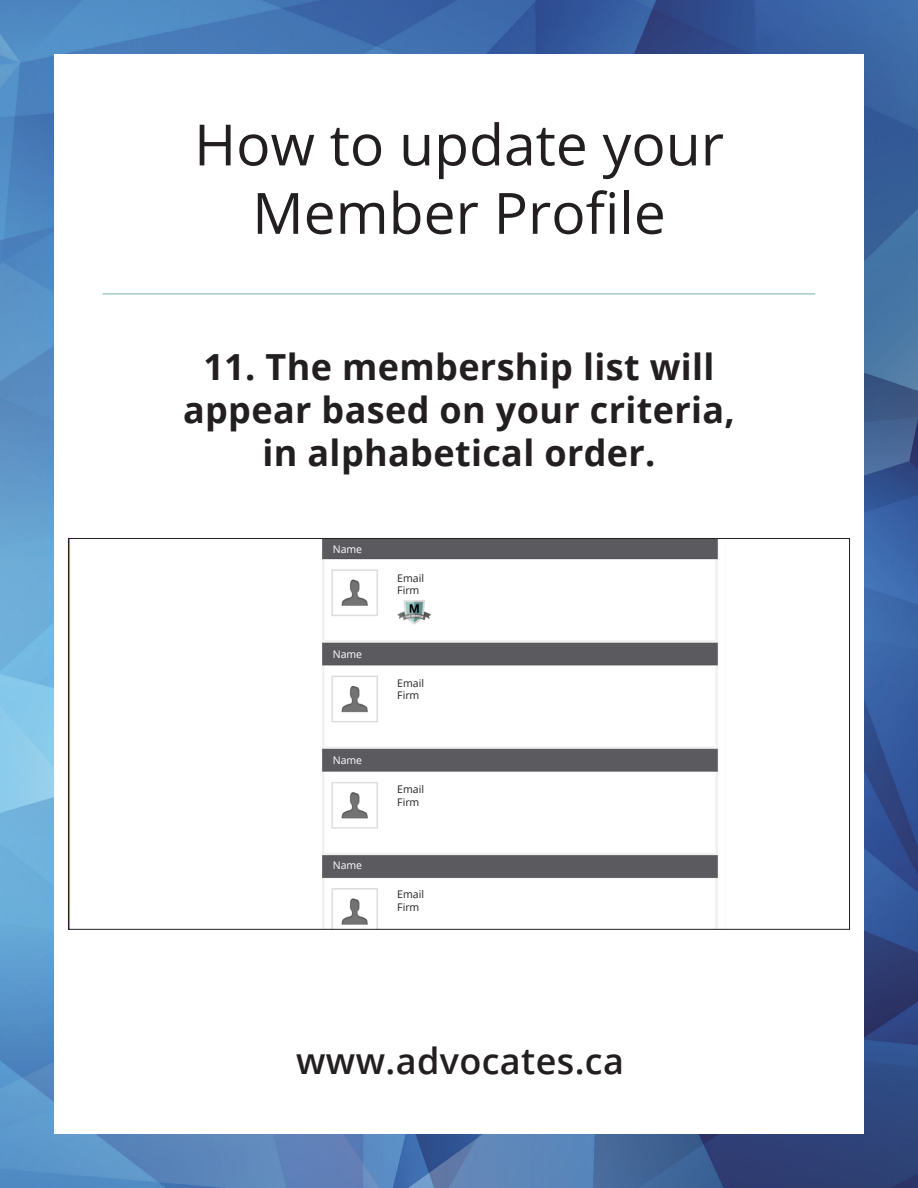
<style>
.page{position:relative;width:918px;height:1188px;background:#fff}
.page>*{position:absolute;margin:0;border:0;box-sizing:border-box;transform-origin:0 0}
.t1{font:57px "Open Sans";color:#231f20}
.t2{font:700 36px "Open Sans";letter-spacing:.01em;color:#231f20}
.t3{font:600 36px "Open Sans";letter-spacing:.01em;color:#231f20}
.t4{font:10.5px "Open Sans";color:#231f20}
.t5{font:10.5px "Open Sans";color:#fff}
</style>
<div class="page">
<img style="left:0;top:0;width:918px;height:1188px">
<div style="left:54px;top:54px;width:810px;height:1080px;background:#fff"></div>
<hr style="left:103px;top:293px;width:712px;height:2px;background:#a1cac8">
<img style="left:322px;top:540px;width:396px;height:388px">
<div style="left:324px;top:543px;width:98px;height:13px;background:#5b5a5f"></div>
<div style="left:324px;top:648px;width:98px;height:13px;background:#5b5a5f"></div>
<div style="left:324px;top:755px;width:98px;height:12px;background:#5b5a5f"></div>
<div style="left:324px;top:860px;width:98px;height:13px;background:#5b5a5f"></div>
<div style="left:391px;top:569px;width:218px;height:29px;background:#fff"></div>
<div style="left:391px;top:674px;width:218px;height:29px;background:#fff"></div>
<div style="left:391px;top:781px;width:218px;height:29px;background:#fff"></div>
<div style="left:391px;top:886px;width:218px;height:29px;background:#fff"></div>
<p class="t1" style="left:194px;top:106px;width:531px">How to update your</p>
<p class="t1" style="left:252px;top:174px;width:415px">Member Profile</p>
<p class="t2" style="left:203px;top:342px;width:513px">11. The membership list will</p>
<p class="t2" style="left:183px;top:385px;width:553px">appear based on your criteria,</p>
<p class="t2" style="left:262px;top:428px;width:395px">in alphabetical order.</p>
<p class="t5" style="left:333px;top:541px;width:31px">Name</p>
<p class="t5" style="left:333px;top:647px;width:31px">Name</p>
<p class="t5" style="left:333px;top:753px;width:31px">Name</p>
<p class="t5" style="left:333px;top:858px;width:31px">Name</p>
<p class="t4" style="left:397px;top:571px;width:28px">Email</p>
<p class="t4" style="left:397px;top:583px;width:24px">Firm</p>
<p class="t4" style="left:397px;top:676px;width:28px">Email</p>
<p class="t4" style="left:397px;top:688px;width:24px">Firm</p>
<p class="t4" style="left:397px;top:782px;width:28px">Email</p>
<p class="t4" style="left:397px;top:795px;width:24px">Firm</p>
<p class="t4" style="left:397px;top:887px;width:28px">Email</p>
<p class="t4" style="left:397px;top:900px;width:24px">Firm</p>
<p class="t3" style="left:296px;top:1036px;width:329px">www.advocates.ca</p>
</div>
